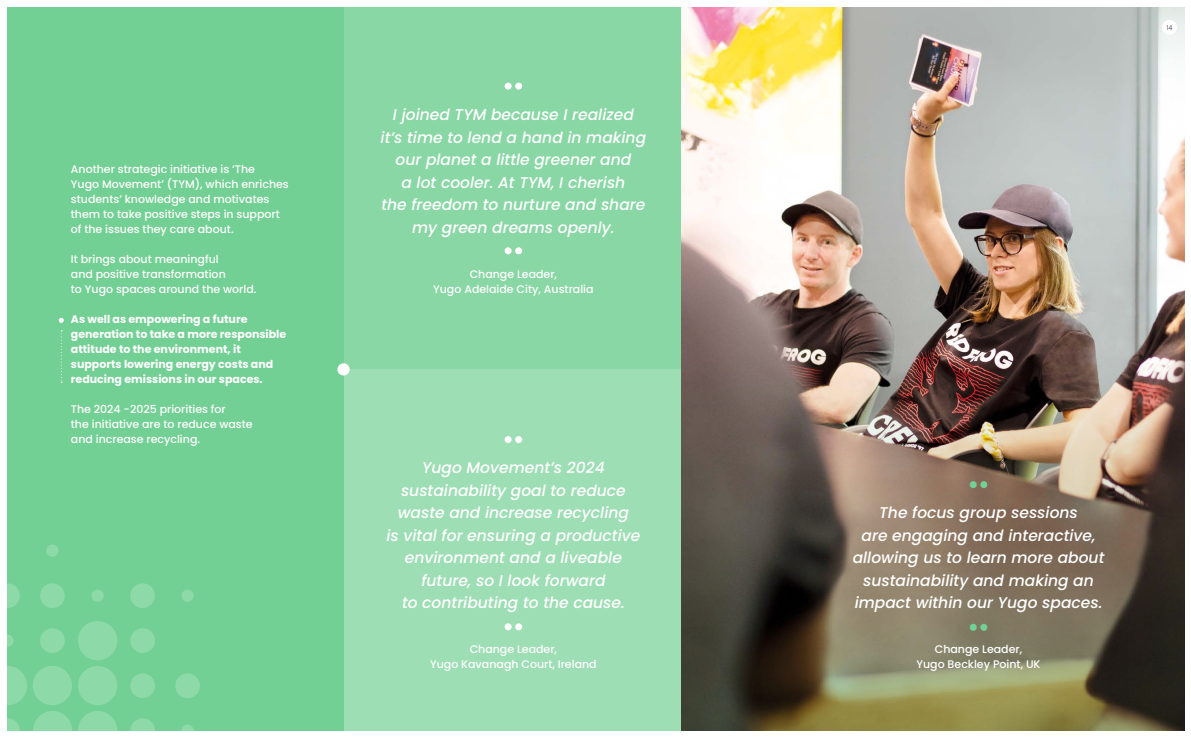
<style>
.page{position:relative;width:1191px;height:738px;background:#fff}
.page>*{position:absolute;margin:0;border:0;box-sizing:border-box;transform-origin:0 0}
.t1{font:italic 500 15.5px/22.5px "Poppins";color:#fff;text-align:center}
.t2{font:500 11px/15px "Poppins";color:#fff}
.t3{font:700 11px/15px "Poppins";color:#fff}
.t4{font:300 6.5px "Poppins";color:#392347}
</style>
<div class="page">
<div style="left:7px;top:7px;width:1155px;height:723px;background:#73d094"></div>
<div style="left:344px;top:8px;width:338px;height:361px;background:#88d7a4"></div>
<div style="left:344px;top:369px;width:338px;height:361px;background:#9ddeb4"></div>
<img style="left:681px;top:7px;width:503px;height:315px">
<img style="left:681px;top:322px;width:503px;height:408px">
<div style="left:504px;top:83px;width:7px;height:7px;background:#fff;border-radius:50%"></div>
<div style="left:515px;top:83px;width:7px;height:7px;background:#fff;border-radius:50%"></div>
<div style="left:504px;top:436px;width:7px;height:7px;background:#fff;border-radius:50%"></div>
<div style="left:515px;top:436px;width:7px;height:7px;background:#fff;border-radius:50%"></div>
<svg style="left:969px;top:480px;width:7px;height:7px"></svg>
<svg style="left:980px;top:480px;width:7px;height:7px"></svg>
<div style="left:969px;top:623px;width:7px;height:7px;background:#73d094;border-radius:50%"></div>
<div style="left:980px;top:623px;width:7px;height:7px;background:#73d094;border-radius:50%"></div>
<div style="left:504px;top:623px;width:7px;height:7px;background:#fff;border-radius:50%"></div>
<div style="left:515px;top:623px;width:7px;height:7px;background:#fff;border-radius:50%"></div>
<div style="left:504px;top:247px;width:7px;height:7px;background:#fff;border-radius:50%"></div>
<div style="left:515px;top:247px;width:7px;height:7px;background:#fff;border-radius:50%"></div>
<div style="left:78px;top:620px;width:39px;height:39px;background:#8ed9a8;border-radius:50%"></div>
<div style="left:78px;top:665px;width:39px;height:39px;background:#8ed9a8;border-radius:50%"></div>
<svg style="left:78px;top:711px;width:39px;height:20px"></svg>
<svg style="left:33px;top:711px;width:39px;height:20px"></svg>
<div style="left:33px;top:665px;width:39px;height:39px;background:#8ed9a8;border-radius:50%"></div>
<svg style="left:7px;top:666px;width:20px;height:38px"></svg>
<div style="left:130px;top:627px;width:25px;height:25px;background:#8ed9a8;border-radius:50%"></div>
<div style="left:40px;top:627px;width:25px;height:25px;background:#8ed9a8;border-radius:50%"></div>
<div style="left:40px;top:583px;width:25px;height:24px;background:#8ed9a8;border-radius:50%"></div>
<svg style="left:7px;top:583px;width:13px;height:24px"></svg>
<svg style="left:7px;top:718px;width:13px;height:13px"></svg>
<div style="left:130px;top:673px;width:25px;height:24px;background:#8ed9a8;border-radius:50%"></div>
<svg style="left:130px;top:718px;width:25px;height:13px"></svg>
<div style="left:175px;top:673px;width:25px;height:24px;background:#8ed9a8;border-radius:50%"></div>
<div style="left:130px;top:583px;width:25px;height:24px;background:#8ed9a8;border-radius:50%"></div>
<div style="left:46px;top:544px;width:12px;height:12px;background:#8ed9a8;border-radius:50%"></div>
<svg style="left:1px;top:634px;width:13px;height:12px"></svg>
<svg style="left:181px;top:724px;width:13px;height:12px"></svg>
<div style="left:91px;top:589px;width:13px;height:12px;background:#8ed9a8;border-radius:50%"></div>
<div style="left:181px;top:589px;width:13px;height:12px;background:#8ed9a8;border-radius:50%"></div>
<div style="left:337px;top:363px;width:13px;height:12px;background:#fff;border-radius:50%"></div>
<svg style="left:61px;top:330px;width:1px;height:52px"></svg>
<svg style="left:59px;top:317px;width:5px;height:5px"></svg>
<div style="left:1161px;top:20px;width:15px;height:15px;background:#fff;border-radius:50%"></div>
<p class="t2" style="left:71px;top:161px;width:219px">Another strategic initiative is ‘The<br>Yugo Movement’ (TYM), which enriches students’ knowledge and motivates them to take positive steps in support of the issues they care about.</p>
<p class="t2" style="left:71px;top:251px;width:187px">It brings about meaningful<br>and positive transformation<br>to Yugo spaces around the world.</p>
<p class="t3" style="left:71px;top:311px;width:217px">As well as empowering a future generation to take a more responsible attitude to the environment, it supports lowering energy costs and reducing emissions in our spaces.</p>
<p class="t2" style="left:71px;top:401px;width:183px">The 2024 -2025 priorities for<br>the initiative are to reduce waste and increase recycling.</p>
<p class="t1" style="left:380px;top:103px;width:267px">I joined TYM because I realized it’s time to lend a hand in making our planet a little greener and<br>a lot cooler. At TYM, I cherish<br>the freedom to nurture and share my green dreams openly.</p>
<p class="t2" style="left:433px;top:266px;width:162px;text-align:center">Change Leader,<br>Yugo Adelaide City, Australia</p>
<p class="t1" style="left:386px;top:456px;width:255px">Yugo Movement’s 2024 sustainability goal to reduce waste and increase recycling<br>is vital for ensuring a productive environment and a liveable future, so I look forward<br>to contributing to the cause.</p>
<p class="t2" style="left:430px;top:641px;width:168px;text-align:center">Change Leader,<br>Yugo Kavanagh Court, Ireland</p>
<p class="t4" style="left:1166px;top:24px;width:7px">14</p>
<p class="t1" style="left:852px;top:501px;width:253px">The focus group sessions<br>are engaging and interactive, allowing us to learn more about sustainability and making an impact within our Yugo spaces.</p>
<p class="t2" style="left:916px;top:641px;width:126px;text-align:center">Change Leader,<br>Yugo Beckley Point, UK</p>
</div>
